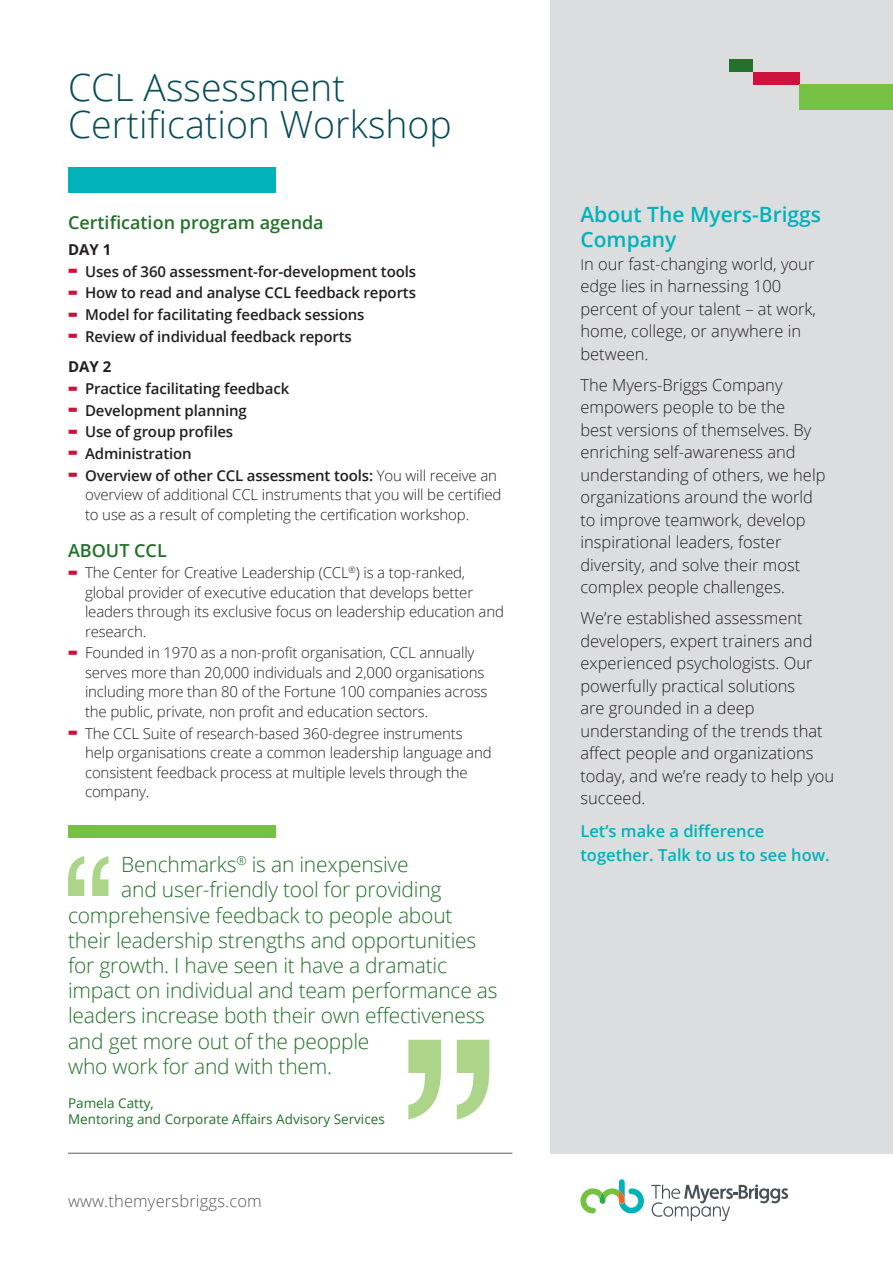
<style>
.page{position:relative;width:893px;height:1263px;background:#fff}
.page>*{position:absolute;margin:0;border:0;box-sizing:border-box;transform-origin:0 0}
.t1{font:300 37.5px/37.5px "Open Sans";color:#074c59}
.t2{font:300 21px "Open Sans";letter-spacing:-.01em;color:#23712a}
.t3{font:600 21px/25.2px "Open Sans";color:#00b2b9}
.t4{font:600 18px "Open Sans";color:#23712a}
.t5{font:300 16.5px/22.5px "Open Sans";color:#231f20}
.t6{font:600 16.5px/24px "Open Sans";color:#00b2b9}
.t7{font:300 16.5px "Open Sans";letter-spacing:.01em;color:#57585a}
.t8{font:300 15px/19.5px "Open Sans";letter-spacing:-.01em;color:#231f20}
.t9{font:600 15px/30.8px "Open Sans";letter-spacing:-.01em;color:#231f20}
.t10{font:700 15px "Open Sans";color:#231f20}
.t11{font:13.5px/16.2px "Open Sans";color:#23712a}
.s1{font-weight:800;font-size:27px;color:#cd123d}
.s2{font-weight:700}
.s3{font-weight:600}
.s4{font-size:15px}
</style>
<div class="page">
<div style="left:68px;top:167px;width:208px;height:25px;background:#00b2b9"></div>
<hr style="left:68px;top:1153px;width:444px;height:1px;background:#6c6d70">
<div style="left:68px;top:825px;width:208px;height:13px;background:#76c043"></div>
<svg style="left:408px;top:1040px;width:81px;height:79px"></svg>
<svg style="left:68px;top:856px;width:41px;height:40px"></svg>
<svg style="left:580px;top:1179px;width:64px;height:34px"></svg>
<svg style="left:651px;top:1184px;width:137px;height:37px"></svg>
<div style="left:551px;top:0;width:342px;height:1153px;background:#dcdddf"></div>
<div style="left:753px;top:72px;width:47px;height:12px;background:#cd123d"></div>
<div style="left:800px;top:84px;width:93px;height:26px;background:#76c043"></div>
<div style="left:729px;top:59px;width:24px;height:13px;background:#23712a"></div>
<h1 class="t1" style="left:68px;top:67px;width:385px">CCL Assessment<br>Certification Workshop</h1>
<p class="t4" style="left:68px;top:210px;width:257px">Certification program agenda</p>
<p class="t10" style="left:68px;top:239px;width:45px">DAY 1</p>
<p class="t9" style="left:68px;top:256px;width:350px"><span class="s1">-</span> Uses of 360 assessment-for-development tools</p>
<p class="t9" style="left:68px;top:277px;width:349px"><span class="s1">-</span> How to read and analyse CCL feedback reports</p>
<p class="t9" style="left:68px;top:299px;width:298px"><span class="s1">-</span> Model for facilitating feedback sessions</p>
<p class="t9" style="left:68px;top:321px;width:285px"><span class="s1">-</span> Review of individual feedback reports<br><span class="s2">DAY 2</span></p>
<p class="t9" style="left:68px;top:373px;width:223px"><span class="s1">-</span> Practice facilitating feedback</p>
<p class="t9" style="left:68px;top:395px;width:180px"><span class="s1">-</span> Development planning</p>
<p class="t9" style="left:68px;top:416px;width:167px"><span class="s1">-</span> Use of group profiles</p>
<p class="t9" style="left:68px;top:438px;width:125px"><span class="s1">-</span> Administration</p>
<p class="t8" style="left:85px;top:465px;width:418px;text-indent:-17px"><span class="s1">-</span> <span class="s3">Overview of other CCL assessment tools:</span> You will receive an overview of additional CCL instruments that you will be certified to use as a result of completing the certification workshop.</p>
<p class="t4" style="left:68px;top:538px;width:100px">ABOUT CCL</p>
<p class="t8" style="left:85px;top:563px;width:420px;text-indent:-17px"><span class="s1">-</span> The Center for Creative Leadership (CCL<sup>®</sup>) is a top-ranked, global provider of executive education that develops better leaders through its exclusive focus on leadership education and research.</p>
<p class="t8" style="left:85px;top:643px;width:404px;text-indent:-17px"><span class="s1">-</span> Founded in 1970 as a non-profit organisation, CCL annually serves more than 20,000 individuals and 2,000 organisations including more than 80 of the Fortune 100 companies across the public, private, non profit and education sectors.</p>
<p class="t8" style="left:85px;top:723px;width:408px;text-indent:-17px"><span class="s1">-</span> The CCL Suite of research-based 360-degree instruments help organisations create a common leadership language and consistent feedback process at multiple levels through the company.</p>
<h2 class="t2" style="left:121px;top:850px;width:289px">Benchmarks<sup>®</sup> is an inexpensive</h2>
<h2 class="t2" style="left:121px;top:875px;width:322px">and user-friendly tool for providing</h2>
<h2 class="t2" style="left:68px;top:900px;width:386px">comprehensive feedback to people about</h2>
<h2 class="t2" style="left:68px;top:926px;width:410px">their leadership strengths and opportunities</h2>
<h2 class="t2" style="left:68px;top:951px;width:380px">for growth. I have seen it have a dramatic</h2>
<h2 class="t2" style="left:68px;top:976px;width:431px">impact on individual and team performance as</h2>
<h2 class="t2" style="left:68px;top:1001px;width:418px">leaders increase both their own effectiveness</h2>
<h2 class="t2" style="left:68px;top:1026px;width:303px">and get more out of the peopple</h2>
<h2 class="t2" style="left:68px;top:1052px;width:266px">who work for and with them.</h2>
<p class="t11" style="left:68px;top:1094px;width:318px">Pamela Catty,<br>Mentoring and Corporate Affairs Advisory Services</p>
<p class="t7" style="left:68px;top:1189px;width:195px">www.themyersbriggs.com</p>
<h2 class="t3" style="left:580px;top:201px;width:242px">About The Myers-Briggs<br>Company</h2>
<p class="t5" style="left:580px;top:252px;width:237px"><span class="s4">I</span>n our fast-changing world, your edge lies in harnessing 100 percent of your talent – at work, home, college, or anywhere in between.</p>
<p class="t5" style="left:580px;top:373px;width:247px">The Myers-Briggs Company empowers people to be the<br>best versions of themselves. By enriching self-awareness and understanding of others, we help organizations around the world to improve teamwork, develop inspirational leaders, foster diversity, and solve their most complex people challenges.</p>
<p class="t5" style="left:580px;top:607px;width:255px">We’re established assessment developers, expert trainers and experienced psychologists. Our powerfully practical solutions<br>are grounded in a deep understanding of the trends that affect people and organizations today, and we’re ready to help you succeed.</p>
<p class="t6" style="left:580px;top:818px;width:251px">Let’s make a difference together. Talk to us to see how.</p>
</div>
